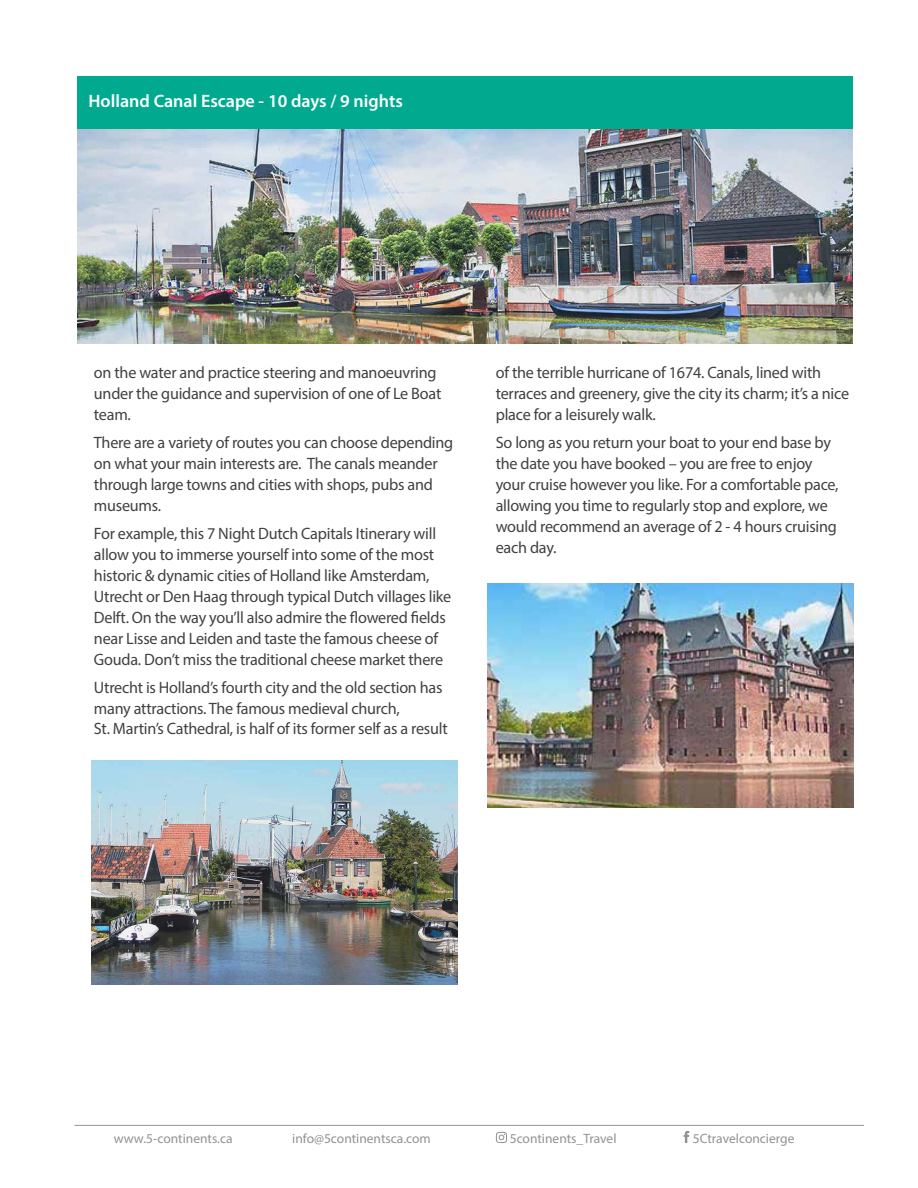
<style>
.page{position:relative;width:918px;height:1188px;background:#fff}
.page>*{position:absolute;margin:0;border:0;box-sizing:border-box;transform-origin:0 0}
.t1{font:600 18px "Myriad Pro";color:#fff}
.t2{font:16.5px/21px "Myriad Pro";letter-spacing:-.015em;color:#414042}
.t3{font:13.5px "Myriad Pro";color:#929293}
</style>
<div class="page">
<img style="left:77px;top:128px;width:776px;height:215px">
<div style="left:77px;top:76px;width:776px;height:52px;background:#01a98e"></div>
<img style="left:92px;top:760px;width:365px;height:224px">
<svg style="left:496px;top:1132px;width:11px;height:11px"></svg>
<svg style="left:684px;top:1131px;width:5px;height:12px"></svg>
<hr style="left:75px;top:1125px;width:789px;height:1px;background:#929293">
<img style="left:488px;top:584px;width:365px;height:224px">
<p class="t1" style="left:89px;top:90px;width:316px">Holland Canal Escape - 10 days / 9 nights</p>
<p class="t2" style="left:94px;top:362px;width:349px">on the water and practice steering and manoeuvring under the guidance and supervision of one of Le Boat team.</p>
<p class="t2" style="left:94px;top:432px;width:361px">There are a variety of routes you can choose depending on what your main interests are. The canals meander through large towns and cities with shops, pubs and museums.</p>
<p class="t2" style="left:94px;top:522px;width:359px">For example, this 7 Night Dutch Capitals Itinerary will allow you to immerse yourself into some of the most historic &amp; dynamic cities of Holland like Amsterdam, Utrecht or Den Haag through typical Dutch villages like Delft. On the way you’ll also admire the flowered fields near Lisse and Leiden and taste the famous cheese of Gouda. Don’t miss the traditional cheese market there</p>
<p class="t2" style="left:94px;top:676px;width:355px">Utrecht is Holland’s fourth city and the old section has many attractions. The famous medieval church,<br>St. Martin’s Cathedral, is half of its former self as a result</p>
<p class="t2" style="left:496px;top:362px;width:355px">of the terrible hurricane of 1674. Canals, lined with terraces and greenery, give the city its charm; it’s a nice place for a leisurely walk.</p>
<p class="t2" style="left:496px;top:432px;width:344px">So long as you return your boat to your end base by the date you have booked – you are free to enjoy your cruise however you like. For a comfortable pace, allowing you time to regularly stop and explore, we would recommend an average of 2 - 4 hours cruising each day.</p>
<p class="t3" style="left:114px;top:1130px;width:120px">www.5-continents.ca</p>
<p class="t3" style="left:292px;top:1130px;width:140px">info@5continentsca.com</p>
<p class="t3" style="left:510px;top:1130px;width:108px">5continents_Travel</p>
<p class="t3" style="left:693px;top:1130px;width:103px">5Ctravelconcierge</p>
</div>
